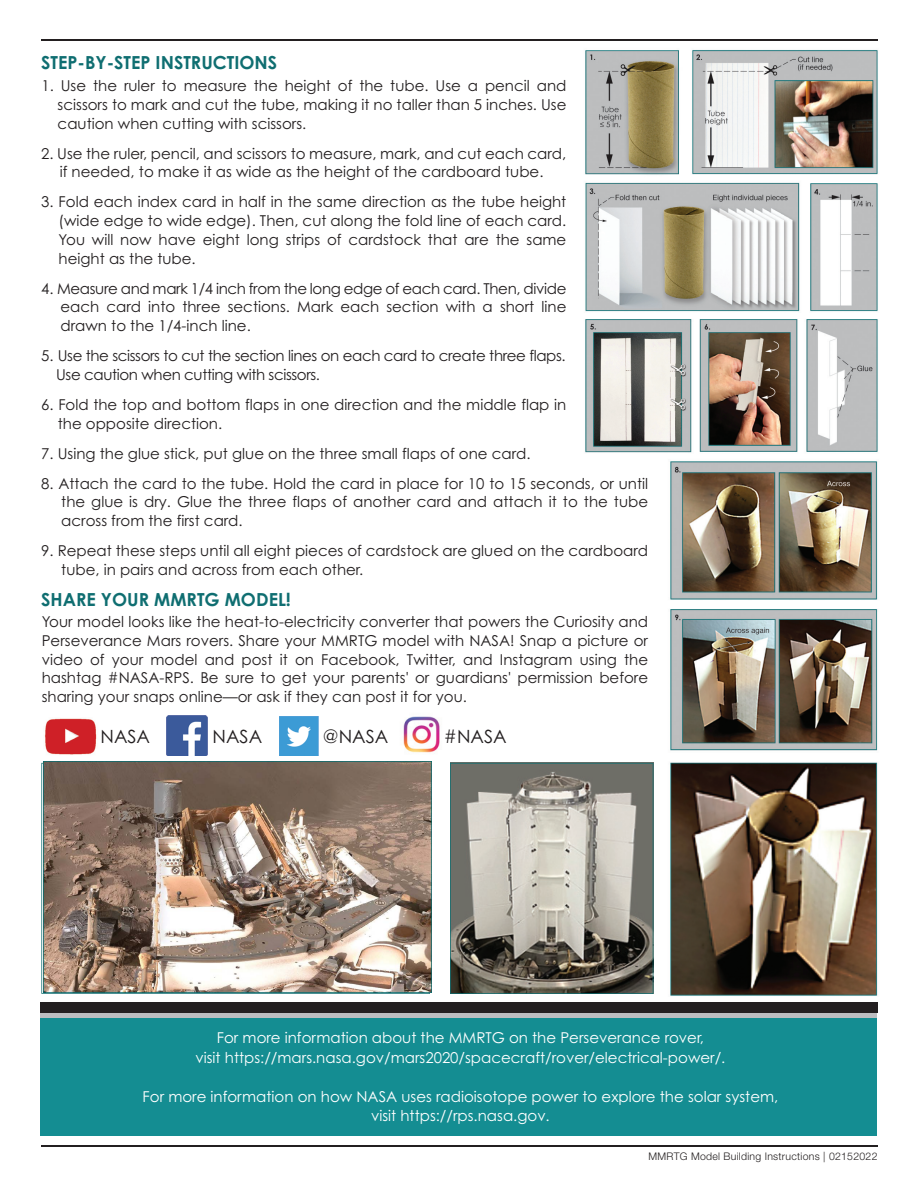
<style>
.page{position:relative;width:918px;height:1188px;background:#fff}
.page>*{position:absolute;margin:0;border:0;box-sizing:border-box;transform-origin:0 0}
.t1{font:18.3px "Century Gothic";color:#231f20}
.t2{font:700 18px "Century Gothic";color:#0f6e71}
.t3{font:15px/18.8px "Century Gothic";color:#231f20;text-align:justify}
.t4{font:15px/19.5px "Century Gothic";color:#fff;text-align:center}
.t5{font:15px/18.8px "Century Gothic";letter-spacing:-.025em;color:#231f20}
.t6{font:300 10.5px "Helvetica Neue LT Std";letter-spacing:.025em;color:#231f20}
</style>
<div class="page">
<div style="left:41px;top:1017px;width:836px;height:119px;background:#148d92"></div>
<hr style="left:41px;top:39px;width:837px;height:2px;background:#231f20">
<hr style="left:41px;top:1146px;width:837px;height:1px;background:#231f20">
<div style="left:41px;top:1007px;width:836px;height:11px;background:#bcbdc0"></div>
<div style="left:41px;top:1003px;width:836px;height:10px;background:#231f20"></div>
<img style="left:585px;top:50px;width:293px;height:403px">
<img style="left:280px;top:717px;width:38px;height:39px">
<img style="left:167px;top:716px;width:40px;height:40px">
<img style="left:403px;top:716px;width:37px;height:37px">
<img style="left:44px;top:718px;width:53px;height:37px">
<svg style="left:450px;top:763px;width:203px;height:231px;background:#959289"></svg>
<img style="left:670px;top:461px;width:208px;height:535px">
<img style="left:43px;top:762px;width:389px;height:231px">
<h4 class="t2" style="left:41px;top:56px;width:238px">STEP-BY-STEP INSTRUCTIONS</h4>
<p class="t3" style="left:58px;top:78px;width:510px;text-indent:-16px">1. Use the ruler to measure the height of the tube. Use a pencil and scissors to mark and cut the tube, making it no taller than 5 inches. Use caution when cutting with scissors.</p>
<p class="t3" style="left:41px;top:145px;width:527px;text-align:center">2. Use the ruler, pencil, and scissors to measure, mark, and cut each card, if needed, to make it as wide as the height of the cardboard tube.</p>
<p class="t3" style="left:59px;top:194px;width:509px;text-indent:-17px">3. Fold each index card in half in the same direction as the tube height (wide edge to wide edge). Then, cut along the fold line of each card.<br>You will now have eight long strips of cardstock that are the same height as the tube.</p>
<p class="t3" style="left:60px;top:280px;width:507px;text-indent:-19px">4. Measure and mark 1/4 inch from the long edge of each card. Then, divide each card into three sections. Mark each section with a short line drawn to the 1/4-inch line.</p>
<p class="t5" style="left:56px;top:348px;width:511px;text-indent:-15px">5. Use the scissors to cut the section lines on each card to create three flaps.<br>Use caution when cutting with scissors.</p>
<p class="t3" style="left:58px;top:396px;width:510px;text-indent:-17px">6. Fold the top and bottom flaps in one direction and the middle flap in the opposite direction.</p>
<p class="t3" style="left:41px;top:445px;width:491px">7. Using the glue stick, put glue on the three small flaps of one card.</p>
<p class="t3" style="left:61px;top:475px;width:588px;text-indent:-20px">8. Attach the card to the tube. Hold the card in place for 10 to 15 seconds, or until the glue is dry. Glue the three flaps of another card and attach it to the tube across from the first card.</p>
<p class="t3" style="left:61px;top:543px;width:588px;text-indent:-20px">9. Repeat these steps until all eight pieces of cardstock are glued on the cardboard tube, in pairs and across from each other.</p>
<h4 class="t2" style="left:41px;top:592px;width:251px">SHARE YOUR MMRTG MODEL!</h4>
<p class="t3" style="left:42px;top:614px;width:608px">Your model looks like the heat-to-electricity converter that powers the Curiosity and Perseverance Mars rovers. Share your MMRTG model with NASA! Snap a picture or video of your model and post it on Facebook, Twitter, and Instagram using the hashtag #NASA-RPS. Be sure to get your parents' or guardians' permission before sharing your snaps online—or ask if they can post it for you.</p>
<p class="t1" style="left:100px;top:730px;width:51px">NASA</p>
<p class="t1" style="left:213px;top:730px;width:51px">NASA</p>
<p class="t1" style="left:323px;top:730px;width:67px">@NASA</p>
<p class="t1" style="left:444px;top:730px;width:64px">#NASA</p>
<p class="t4" style="left:196px;top:1030px;width:531px">For more information about the MMRTG on the Perseverance rover,<br>visit https://mars.nasa.gov/mars2020/spacecraft/rover/electrical-power/.</p>
<p class="t4" style="left:143px;top:1088px;width:637px">For more information on how NASA uses radioisotope power to explore the solar system, visit https://rps.nasa.gov.</p>
<p class="t6" style="left:648px;top:1153px;width:231px">MMRTG Model Building Instructions | 02152022</p>
</div>
